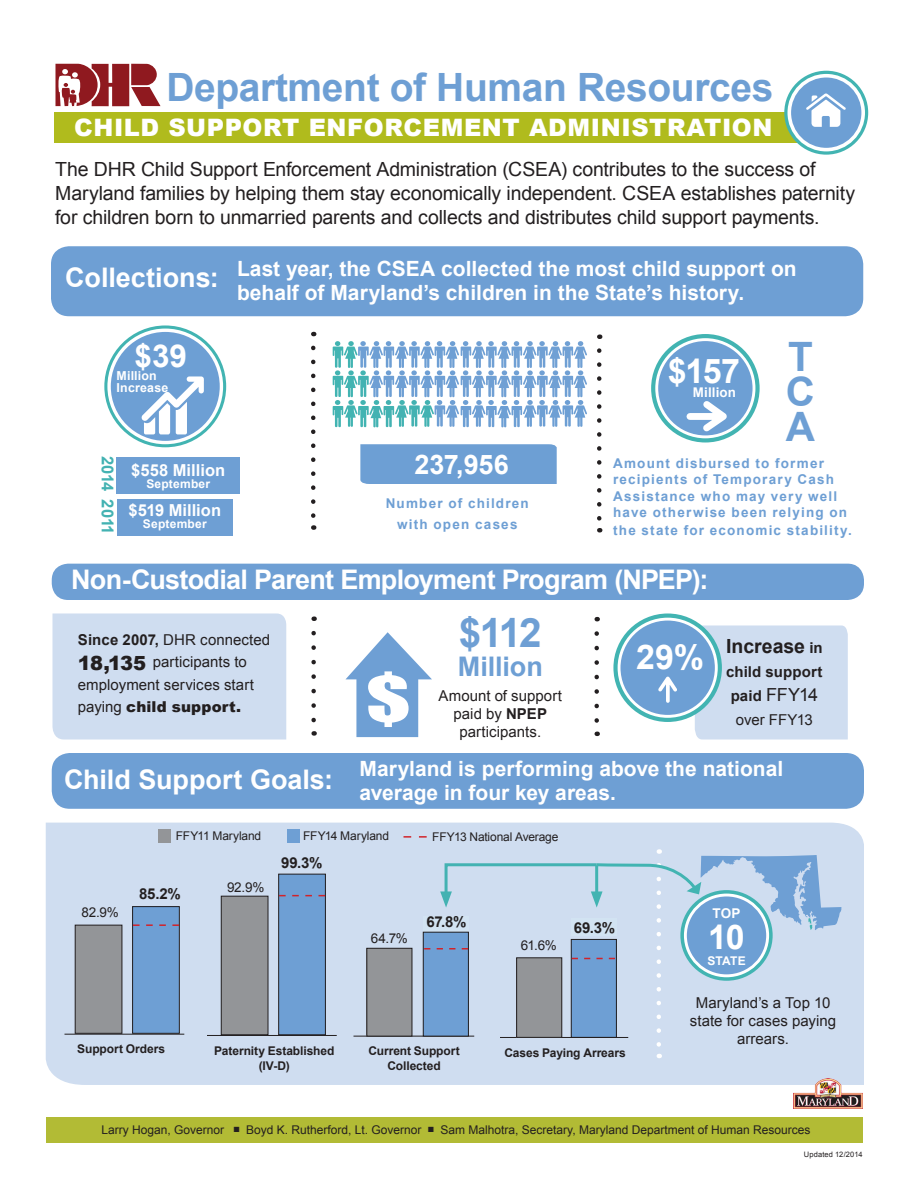
<style>
.page{position:relative;width:918px;height:1188px;background:#fff}
.page>*{position:absolute;margin:0;border:0;box-sizing:border-box;transform-origin:0 0}
.t1{font:700 40.5px/35.1px "Arial";color:#6e9fd4;text-align:justify}
.t2{font:700 39px "Arial";letter-spacing:-.01em;color:#6e9fd4}
.t3{font:700 34.05px "Arial";letter-spacing:-.03em;color:#fff}
.t4{font:700 31.5px "Arial";color:#fff}
.t5{font:700 27px "Arial";letter-spacing:-.025em;color:#fff}
.t6{font:700 27px "Arial";color:#fff}
.t7{font:700 27px "Arial";letter-spacing:-.005em;color:#6e9fd4}
.t8{font:900 24px "Arial";letter-spacing:.025em;color:#fff}
.t9{font:700 21px/24px "Arial";color:#fff}
.t10{font:19.5px/24px "Arial";letter-spacing:-.01em;color:#231f20}
.t11{font:700 19.5px "Arial";color:#231f20}
.t12{font:18px "Arial";letter-spacing:-.035em;color:#231f20}
.t13{font:700 16.5px "Arial";color:#fff}
.t14{font:700 16.5px "Arial";letter-spacing:-.02em;color:#43b2b2}
.t15{font:15px/18px "Arial";color:#231f20;text-align:center}
.t16{font:700 15px "Arial";letter-spacing:.005em;color:#231f20}
.t17{font:700 13.5px/16.5px "Arial";letter-spacing:.085em;color:#6e9fd4;text-align:center}
.t18{font:13.5px "Arial";letter-spacing:-.015em;color:#231f20}
.t19{font:700 13.5px "Arial";color:#fff}
.t20{font:700 13.35px "Arial";letter-spacing:.01em;color:#fff}
.t21{font:700 12.3px/11.2px "Arial";letter-spacing:.015em;color:#fff}
.t22{font:12px "Arial";color:#231f20}
.t23{font:700 12px/15px "Arial";letter-spacing:-.005em;color:#231f20;text-align:center}
.t24{font:700 12px "Arial";letter-spacing:.015em;color:#fff}
.t25{font:7.5px "Arial";letter-spacing:.015em;color:#231f20}
.s1{font-weight:700}
.s2{font-weight:900;font-size:19.5px}
.s3{font-weight:900}
.s4{font-size:15px}
.s5{font-weight:700;font-size:15px}
</style>
<div class="page">
<div style="left:46px;top:823px;width:818px;height:262px;background:#cfddf0"></div>
<div style="left:695px;top:626px;width:153px;height:114px;background:#cfddf0"></div>
<div style="left:51px;top:246px;width:812px;height:70px;background:#6e9fd4;border-radius:18px"></div>
<div style="left:54px;top:112px;width:800px;height:31px;background:#b0bb1d"></div>
<img style="left:794px;top:1078px;width:68px;height:31px">
<div style="left:360px;top:444px;width:197px;height:40px;background:#6d9fd4"></div>
<svg style="left:56px;top:64px;width:105px;height:42px"></svg>
<div style="left:52px;top:614px;width:234px;height:126px;background:#cfddf0"></div>
<svg style="left:784px;top:71px;width:84px;height:84px"></svg>
<div style="left:789px;top:76px;width:74px;height:74px;background:#6d9fd4;border-radius:50%"></div>
<div style="left:788px;top:74px;width:77px;height:77px;border:4px solid #fff;border-radius:50%"></div>
<svg style="left:806px;top:94px;width:40px;height:33px"></svg>
<svg style="left:345px;top:632px;width:87px;height:105px"></svg>
<svg style="left:104px;top:325px;width:122px;height:122px"></svg>
<div style="left:109px;top:330px;width:113px;height:113px;background:#6d9fd4;border-radius:50%"></div>
<div style="left:107px;top:329px;width:116px;height:115px;border:3px solid #fff;border-radius:50%"></div>
<svg style="left:141px;top:376px;width:63px;height:58px"></svg>
<div style="left:117px;top:499px;width:116px;height:36px;background:#6e9fd4"></div>
<div style="left:117px;top:458px;width:123px;height:36px;background:#6e9fd4"></div>
<svg style="left:651px;top:334px;width:109px;height:108px;fill:#42b4b2"></svg>
<div style="left:658px;top:341px;width:95px;height:95px;background:#6d9fd4;border-radius:50%"></div>
<div style="left:655px;top:338px;width:100px;height:100px;border:3px solid #fff;border-radius:50%"></div>
<svg style="left:683px;top:401px;width:52px;height:37px"></svg>
<div style="left:52px;top:753px;width:812px;height:56px;background:#6e9fd4;border-radius:18px"></div>
<div style="left:52px;top:564px;width:812px;height:36px;background:#6e9fd4;border-radius:16px"></div>
<svg style="left:311px;top:348px;width:4px;height:182px"></svg>
<svg style="left:597px;top:351px;width:5px;height:181px"></svg>
<hr style="left:207px;top:1035px;width:130px;height:1px;background:#231f20">
<div style="left:423px;top:916px;width:46px;height:18px;background:#d2e3f2"></div>
<hr style="left:353px;top:1036px;width:121px;height:1px;background:#231f20">
<div style="left:423px;top:932px;width:46px;height:104px;border:1px solid #231f20"></div>
<div style="left:367px;top:948px;width:45px;height:88px;background:#939598"></div>
<div style="left:367px;top:948px;width:45px;height:88px;border:1px solid #231f20"></div>
<hr style="left:64px;top:1034px;width:120px;height:1px;background:#231f20">
<svg style="left:613px;top:614px;width:109px;height:108px;fill:#42b4b2"></svg>
<div style="left:620px;top:620px;width:95px;height:95px;background:#6d9fd4;border-radius:50%"></div>
<div style="left:618px;top:618px;width:100px;height:100px;border:3px solid #fff;border-radius:50%"></div>
<svg style="left:658px;top:676px;width:19px;height:27px"></svg>
<svg style="left:311px;top:633px;width:5px;height:103px"></svg>
<svg style="left:594px;top:634px;width:5px;height:102px"></svg>
<div style="left:133px;top:907px;width:46px;height:126px;background:#6e9fd4"></div>
<div style="left:132px;top:906px;width:48px;height:128px;border:1px solid #231f20"></div>
<div style="left:75px;top:925px;width:47px;height:108px;background:#939598"></div>
<div style="left:75px;top:925px;width:47px;height:108px;border:1px solid #231f20"></div>
<div style="left:279px;top:874px;width:46px;height:161px;background:#6e9fd4"></div>
<div style="left:278px;top:874px;width:48px;height:161px;border:1px solid #231f20"></div>
<div style="left:221px;top:896px;width:47px;height:139px;background:#939598"></div>
<div style="left:221px;top:896px;width:47px;height:139px;border:1px solid #231f20"></div>
<div style="left:287px;top:830px;width:12px;height:13px;background:#6e9fd4"></div>
<div style="left:159px;top:830px;width:12px;height:13px;background:#939598"></div>
<svg style="left:404px;top:836px;width:23px;height:2px"></svg>
<svg style="left:133px;top:924px;width:46px;height:2px"></svg>
<svg style="left:279px;top:895px;width:46px;height:1px"></svg>
<svg style="left:333px;top:341px;width:254px;height:86px"></svg>
<svg style="left:424px;top:849px;width:418px;height:209px;background:#b5cbe3"></svg>
<div style="left:46px;top:1117px;width:816px;height:26px;background:#b2bb35"></div>
<h2 class="t2" style="left:166px;top:61px;width:609px">Department of Human Resources</h2>
<p class="t8" style="left:74px;top:110px;width:700px">CHILD SUPPORT ENFORCEMENT ADMINISTRATION</p>
<p class="t10" style="left:55px;top:158px;width:802px">The DHR Child Support Enforcement Administration (CSEA) contributes to the success of<br>Maryland families by helping them stay economically independent. CSEA establishes paternity for children born to unmarried parents and collects and distributes child support payments.</p>
<h3 class="t6" style="left:65px;top:259px;width:155px">Collections:</h3>
<p class="t9" style="left:237px;top:258px;width:561px">Last year, the CSEA collected the most child support on behalf of Maryland’s children in the State’s history.</p>
<h3 class="t4" style="left:135px;top:335px;width:54px">$39</h3>
<p class="t21" style="left:117px;top:371px;width:53px">Million<br>Increase</p>
<p class="t14" style="left:119px;top:456px;width:80px;rotate:90deg">2014 2011</p>
<p class="t13" style="left:131px;top:459px;width:96px">$558 Million</p>
<p class="t24" style="left:146px;top:476px;width:65px">September</p>
<p class="t13" style="left:129px;top:499px;width:94px">$519 Million</p>
<p class="t24" style="left:143px;top:516px;width:65px">September</p>
<h3 class="t5" style="left:415px;top:446px;width:96px">237,956</h3>
<p class="t17" style="left:386px;top:493px;width:145px;line-height:21px">Number of children with open cases</p>
<h3 class="t3" style="left:668px;top:349px;width:74px">$157</h3>
<p class="t20" style="left:693px;top:383px;width:45px">Million</p>
<h1 class="t1" style="left:786px;top:340px;width:31px">T C A</h1>
<p class="t17" style="left:613px;top:455px;width:236px;text-align:left">Amount disbursed to former recipients of Temporary Cash<br>Assistance who may very well have otherwise been relying on</p>
<p class="t17" style="left:613px;top:523px;width:240px">the state for economic stability.</p>
<h3 class="t5" style="left:71px;top:562px;width:639px">Non-Custodial Parent Employment Program (NPEP):</h3>
<p class="t15" style="left:78px;top:628px;width:194px;line-height:22.5px;text-align:left"><span class="s1">Since 2007,</span> DHR connected<br><span class="s2">18,135</span> participants to employment services start paying <span class="s3">child support.</span></p>
<h3 class="t6" style="left:64px;top:762px;width:270px">Child Support Goals:</h3>
<h1 class="t1" style="left:459px;top:617px;width:84px">$112</h1>
<h3 class="t7" style="left:458px;top:648px;width:86px">Million</h3>
<p class="t15" style="left:439px;top:687px;width:125px">Amount of support paid by <span class="s1">NPEP </span>participants.</p>
<h3 class="t3" style="left:636px;top:634px;width:69px">29%</h3>
<p class="t11" style="left:726px;top:633px;width:98px">Increase <span class="s4">in</span></p>
<p class="t16" style="left:726px;top:662px;width:98px">child support</p>
<p class="t12" style="left:731px;top:683px;width:89px"><span class="s5">paid</span> FFY14</p>
<p class="t15" style="left:736px;top:711px;width:78px">over FFY13</p>
<p class="t9" style="left:359px;top:758px;width:425px">Maryland is performing above the national average in four key areas.</p>
<p class="t22" style="left:176px;top:828px;width:87px">FFY11 Maryland</p>
<p class="t22" style="left:303px;top:828px;width:87px">FFY14 Maryland</p>
<p class="t22" style="left:432px;top:829px;width:128px">FFY13 National Average</p>
<p class="t18" style="left:82px;top:904px;width:39px">82.9%</p>
<p class="t16" style="left:139px;top:884px;width:43px">85.2%</p>
<p class="t18" style="left:227px;top:878px;width:39px">92.9%</p>
<p class="t16" style="left:281px;top:853px;width:43px">99.3%</p>
<p class="t18" style="left:371px;top:929px;width:39px">64.7%</p>
<p class="t16" style="left:427px;top:911px;width:41px">67.8%</p>
<p class="t23" style="left:77px;top:1041px;width:89px">Support Orders</p>
<p class="t23" style="left:214px;top:1044px;width:122px">Paternity Established (IV-D)</p>
<p class="t23" style="left:369px;top:1044px;width:93px">Current Support<br>Collected</p>
<p class="t18" style="left:521px;top:937px;width:38px">61.6%</p>
<p class="t16" style="left:574px;top:918px;width:43px">69.3%</p>
<p class="t23" style="left:504px;top:1046px;width:123px">Cases Paying Arrears</p>
<p class="t19" style="left:713px;top:904px;width:29px">TOP</p>
<p class="t24" style="left:707px;top:952px;width:40px">STATE</p>
<h3 class="t3" style="left:708px;top:914px;width:38px">10</h3>
<p class="t15" style="left:690px;top:994px;width:148px">Maryland’s a Top 10 state for cases paying arrears.</p>
<p class="t22" style="left:101px;top:1122px;width:710px">Larry Hogan, Governor ■ Boyd K. Rutherford, Lt. Governor ■ Sam Malhotra, Secretary, Maryland Department of Human Resources</p>
<p class="t25" style="left:804px;top:1149px;width:60px">Updated 12/2014</p>
</div>
